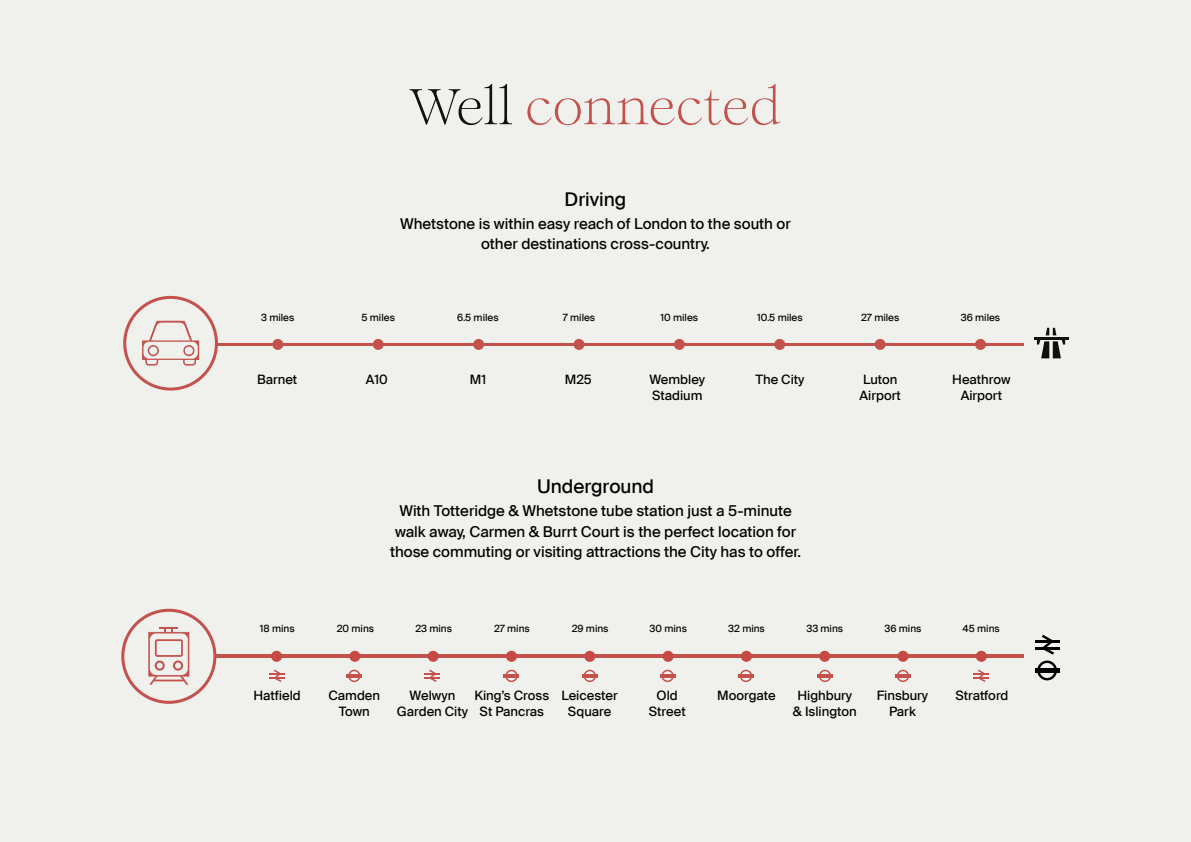
<style>
.page{position:relative;width:1191px;height:842px;background:#f0f0ec}
.page>*{position:absolute;margin:0;border:0;box-sizing:border-box;transform-origin:0 0}
.t1{font:50px "Romie";letter-spacing:-.01em;color:#c3514c}
.t2{font:19px "Suisse Intl";color:#000}
.t3{font:15px/20.3px "Suisse Intl";color:#000;text-align:center}
.t4{font:13px/16px "Suisse Intl";color:#000;text-align:center}
.t5{font:10px "Suisse Intl";color:#000}
.s1{color:#111}
</style>
<div class="page">
<hr style="left:216px;top:655px;width:808px;height:3px;background:#c3514c">
<div style="left:271px;top:651px;width:11px;height:11px;background:#c54a43;border-radius:50%"></div>
<div style="left:427px;top:651px;width:12px;height:11px;background:#c54a43;border-radius:50%"></div>
<div style="left:349px;top:651px;width:11px;height:11px;background:#c54a43;border-radius:50%"></div>
<div style="left:506px;top:651px;width:11px;height:11px;background:#c54a43;border-radius:50%"></div>
<div style="left:584px;top:651px;width:11px;height:11px;background:#c54a43;border-radius:50%"></div>
<div style="left:662px;top:651px;width:11px;height:11px;background:#c54a43;border-radius:50%"></div>
<div style="left:741px;top:651px;width:11px;height:11px;background:#c54a43;border-radius:50%"></div>
<div style="left:897px;top:651px;width:11px;height:11px;background:#c54a43;border-radius:50%"></div>
<div style="left:975px;top:651px;width:11px;height:11px;background:#c54a43;border-radius:50%"></div>
<div style="left:819px;top:651px;width:11px;height:11px;background:#c54a43;border-radius:50%"></div>
<svg style="left:121px;top:609px;width:95px;height:95px"></svg>
<svg style="left:270px;top:670px;width:15px;height:12px"></svg>
<svg style="left:425px;top:670px;width:15px;height:12px"></svg>
<svg style="left:973px;top:670px;width:15px;height:12px"></svg>
<svg style="left:348px;top:670px;width:12px;height:12px"></svg>
<hr style="left:347px;top:674px;width:15px;height:3px;background:#c3514c">
<svg style="left:505px;top:670px;width:12px;height:12px"></svg>
<hr style="left:504px;top:674px;width:15px;height:3px;background:#c3514c">
<svg style="left:583px;top:670px;width:13px;height:12px"></svg>
<hr style="left:582px;top:674px;width:15px;height:3px;background:#c3514c">
<svg style="left:661px;top:670px;width:13px;height:12px"></svg>
<hr style="left:660px;top:674px;width:15px;height:3px;background:#c3514c">
<svg style="left:739px;top:670px;width:13px;height:12px"></svg>
<hr style="left:738px;top:674px;width:15px;height:3px;background:#c3514c">
<svg style="left:819px;top:670px;width:12px;height:12px"></svg>
<hr style="left:817px;top:674px;width:15px;height:3px;background:#c3514c">
<svg style="left:896px;top:670px;width:13px;height:12px"></svg>
<hr style="left:895px;top:674px;width:15px;height:3px;background:#c3514c">
<hr style="left:1035px;top:640px;width:24px;height:3px;background:#000">
<hr style="left:1035px;top:647px;width:24px;height:2px;background:#000">
<svg style="left:1037px;top:635px;width:20px;height:45px"></svg>
<div style="left:1035px;top:668px;width:24px;height:5px;background:#000"></div>
<hr style="left:218px;top:343px;width:806px;height:3px;background:#c3514c">
<div style="left:272px;top:339px;width:11px;height:11px;background:#c3514c;border-radius:50%"></div>
<div style="left:373px;top:339px;width:11px;height:11px;background:#c3514c;border-radius:50%"></div>
<div style="left:473px;top:339px;width:11px;height:11px;background:#c3514c;border-radius:50%"></div>
<div style="left:573px;top:339px;width:11px;height:11px;background:#c3514c;border-radius:50%"></div>
<div style="left:674px;top:339px;width:11px;height:11px;background:#c3514c;border-radius:50%"></div>
<div style="left:774px;top:339px;width:11px;height:11px;background:#c3514c;border-radius:50%"></div>
<div style="left:975px;top:339px;width:11px;height:11px;background:#c3514c;border-radius:50%"></div>
<div style="left:874px;top:339px;width:11px;height:11px;background:#c3514c;border-radius:50%"></div>
<svg style="left:123px;top:296px;width:95px;height:95px"></svg>
<hr style="left:1033px;top:337px;width:35px;height:3px;background:#11100b">
<svg style="left:1036px;top:328px;width:30px;height:30px"></svg>
<h1 class="t1" style="left:409px;top:72px;width:374px"><span class="s1">Well</span> connected</h1>
<p class="t5" style="left:261px;top:311px;width:35px">3 miles</p>
<p class="t4" style="left:257px;top:371px;width:42px">Barnet</p>
<p class="t2" style="left:564px;top:188px;width:63px">Driving</p>
<p class="t3" style="left:400px;top:213px;width:392px">Whetstone is within easy reach of London to the south or other destinations cross-country.</p>
<p class="t5" style="left:361px;top:311px;width:35px">5 miles</p>
<p class="t5" style="left:457px;top:311px;width:43px">6.5 miles</p>
<p class="t5" style="left:563px;top:311px;width:34px">7 miles</p>
<p class="t5" style="left:660px;top:311px;width:39px">10 miles</p>
<p class="t5" style="left:757px;top:311px;width:47px">10.5 miles</p>
<p class="t5" style="left:861px;top:311px;width:40px">27 miles</p>
<p class="t5" style="left:960px;top:311px;width:41px">36 miles</p>
<p class="t4" style="left:366px;top:371px;width:23px">A10</p>
<p class="t4" style="left:470px;top:371px;width:18px">M1</p>
<p class="t4" style="left:565px;top:371px;width:28px">M25</p>
<p class="t4" style="left:649px;top:371px;width:57px;text-align:left">Wembley<br>Stadium</p>
<p class="t4" style="left:755px;top:371px;width:50px">The City</p>
<p class="t4" style="left:859px;top:371px;width:43px;text-align:left">Luton<br>Airport</p>
<p class="t4" style="left:952px;top:371px;width:60px">Heathrow<br>Airport</p>
<p class="t2" style="left:537px;top:475px;width:118px">Underground</p>
<p class="t3" style="left:390px;top:501px;width:412px">With Totteridge &amp; Whetstone tube station just a 5-minute walk away, Carmen &amp; Burrt Court is the perfect location for those commuting or visiting attractions the City has to offer.</p>
<p class="t5" style="left:260px;top:622px;width:36px">18 mins</p>
<p class="t5" style="left:337px;top:622px;width:39px">20 mins</p>
<p class="t5" style="left:415px;top:622px;width:38px">23 mins</p>
<p class="t5" style="left:494px;top:622px;width:37px">27 mins</p>
<p class="t5" style="left:572px;top:622px;width:38px">29 mins</p>
<p class="t5" style="left:649px;top:622px;width:39px">30 mins</p>
<p class="t5" style="left:728px;top:622px;width:38px">32 mins</p>
<p class="t5" style="left:806px;top:622px;width:38px">33 mins</p>
<p class="t5" style="left:884px;top:622px;width:38px">36 mins</p>
<p class="t5" style="left:962px;top:622px;width:39px">45 mins</p>
<p class="t4" style="left:253px;top:688px;width:49px">Hatfield</p>
<p class="t4" style="left:328px;top:688px;width:53px">Camden<br>Town</p>
<p class="t4" style="left:397px;top:688px;width:73px">Welwyn<br>Garden City</p>
<p class="t4" style="left:474px;top:688px;width:76px">King’s Cross<br>St Pancras</p>
<p class="t4" style="left:561px;top:688px;width:58px">Leicester<br>Square</p>
<p class="t4" style="left:649px;top:688px;width:38px">Old<br>Street</p>
<p class="t4" style="left:717px;top:688px;width:60px">Moorgate</p>
<p class="t4" style="left:793px;top:688px;width:65px">Highbury &amp; Islington</p>
<p class="t4" style="left:877px;top:688px;width:53px">Finsbury<br>Park</p>
<p class="t4" style="left:955px;top:688px;width:55px">Stratford</p>
</div>
